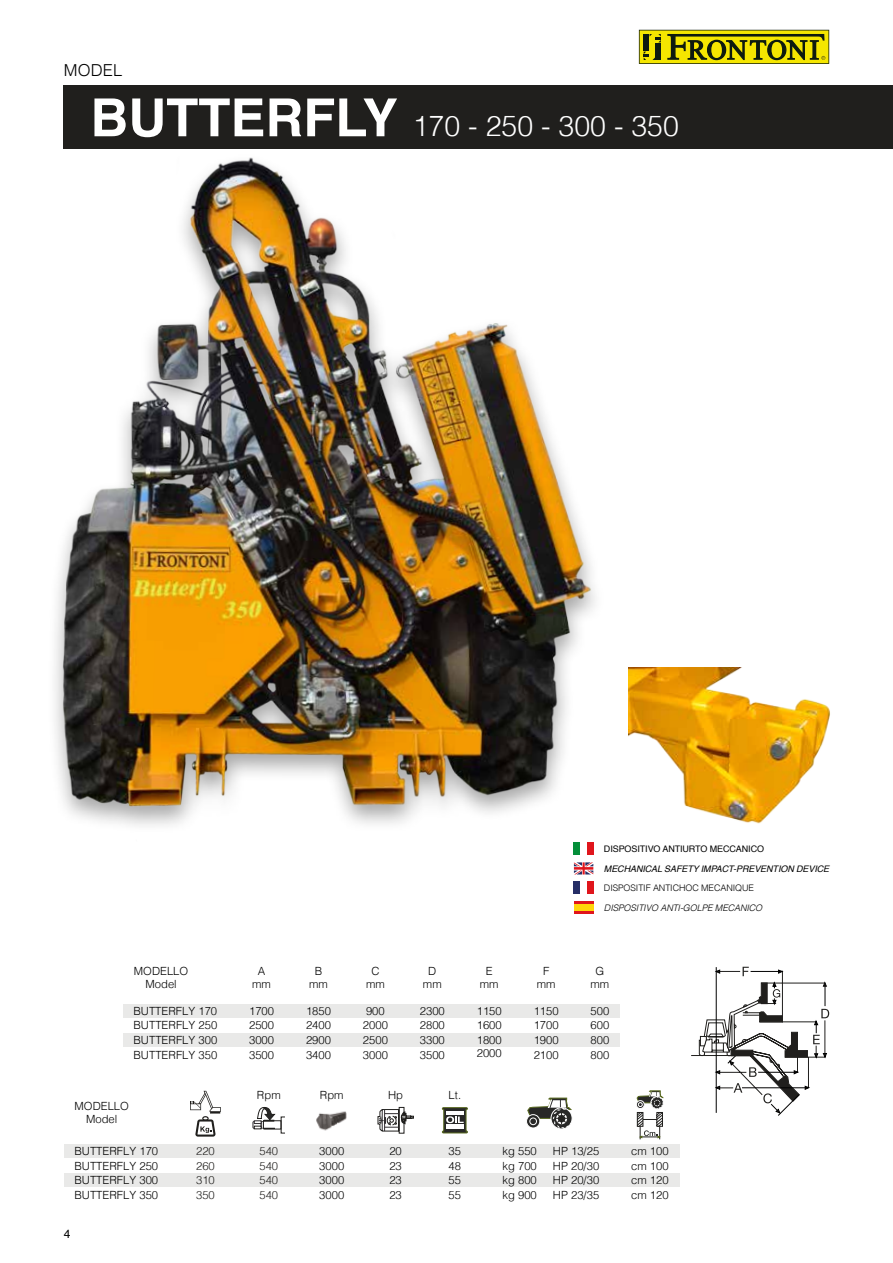
<style>
.page{position:relative;width:893px;height:1263px;background:#fff}
.page>*{position:absolute;margin:0;border:0;box-sizing:border-box;transform-origin:0 0}
.t1{font:300 28.5px "Helvetica";color:#fff}
.t2{font:300 16.5px "Helvetica";letter-spacing:.01em;color:#000}
.t3{font:12px "Helvetica";color:#000}
.t4{font:300 11.25px/13.2px "Helvetica";color:#000;text-align:center}
.t5{font:300 11.25px "Helvetica";color:#201f1d}
.t6{font:italic 9px "Helvetica";letter-spacing:-.01em;color:#000}
.t7{font:italic 300 9px "Helvetica";letter-spacing:-.01em;color:#000}
.t8{font:9px "Helvetica";letter-spacing:-.01em;color:#000}
.t9{font:300 9px "Helvetica";letter-spacing:-.01em;color:#000}
.s1{font-weight:700;font-size:52.5px}
</style>
<div class="page">
<img style="left:54px;top:85px;width:688px;height:790px">
<div style="left:64px;top:85px;width:829px;height:64px;background:#201f1d"></div>
<hr style="left:691px;top:1055px;width:62px;height:1px;background:#201f1d">
<svg style="left:699px;top:967px;width:130px;height:149px"></svg>
<img style="left:628px;top:668px;width:202px;height:162px">
<div style="left:574px;top:843px;width:19px;height:12px;background:#fff"></div>
<div style="left:574px;top:843px;width:6px;height:12px;background:#048f3a"></div>
<div style="left:587px;top:843px;width:6px;height:12px;background:#e0151c"></div>
<div style="left:574px;top:882px;width:6px;height:12px;background:#262e66"></div>
<div style="left:587px;top:882px;width:6px;height:12px;background:#e0151c"></div>
<svg style="left:574px;top:862px;width:19px;height:12px"></svg>
<div style="left:574px;top:901px;width:19px;height:12px;background:#ffd609"></div>
<svg style="left:574px;top:911px;width:19px;height:2px"></svg>
<hr style="left:574px;top:901px;width:19px;height:3px;background:#e0151c">
<div style="left:123px;top:1004px;width:497px;height:13px;background:#e9e9e8"></div>
<div style="left:123px;top:1033px;width:497px;height:14px;background:#e9e9e8"></div>
<div style="left:64px;top:1145px;width:615px;height:13px;background:#e9e9e8"></div>
<div style="left:64px;top:1174px;width:615px;height:13px;background:#e9e9e8"></div>
<svg style="left:190px;top:1091px;width:31px;height:45px"></svg>
<svg style="left:551px;top:1108px;width:21px;height:21px"></svg>
<div style="left:551px;top:1107px;width:22px;height:22px;border:1px solid #fff;border-radius:50%"></div>
<div style="left:526px;top:1114px;width:14px;height:14px;border:1px solid #fff;border-radius:50%"></div>
<svg style="left:528px;top:1098px;width:43px;height:27px"></svg>
<svg style="left:442px;top:1107px;width:26px;height:26px"></svg>
<svg style="left:377px;top:1107px;width:37px;height:67px"></svg>
<svg style="left:252px;top:1107px;width:30px;height:23px"></svg>
<div style="left:651px;top:1096px;width:13px;height:13px;border:1px solid #fff;border-radius:50%"></div>
<div style="left:636px;top:1100px;width:8px;height:9px;border:1px solid #fff;border-radius:50%"></div>
<svg style="left:637px;top:1091px;width:26px;height:48px"></svg>
<img style="left:316px;top:1111px;width:31px;height:20px">
<svg style="left:639px;top:30px;width:190px;height:34px"></svg>
<h2 class="t2" style="left:64px;top:56px;width:60px">MODEL</h2>
<h1 class="t1" style="left:90px;top:102px;width:590px"><span class="s1">BUTTERFLY</span> 170 - 250 - 300 - 350</h1>
<p class="t8" style="left:604px;top:842px;width:162px">DISPOSITIVO ANTIURTO MECCANICO</p>
<p class="t6" style="left:604px;top:861px;width:227px">MECHANICAL SAFETY IMPACT-PREVENTION DEVICE</p>
<p class="t9" style="left:604px;top:880px;width:151px">DISPOSITIF ANTICHOC MECANIQUE</p>
<p class="t7" style="left:604px;top:900px;width:160px">DISPOSITIVO ANTI-GOLPE MECANICO</p>
<p class="t4" style="left:134px;top:963px;width:56px">MODELLO<br>Model</p>
<p class="t4" style="left:252px;top:963px;width:20px">A mm</p>
<p class="t4" style="left:309px;top:963px;width:20px">B mm</p>
<p class="t4" style="left:366px;top:963px;width:20px">C mm</p>
<p class="t4" style="left:423px;top:963px;width:20px">D mm</p>
<p class="t4" style="left:480px;top:963px;width:20px">E mm</p>
<p class="t4" style="left:537px;top:963px;width:20px">F mm</p>
<p class="t4" style="left:591px;top:963px;width:20px">G mm</p>
<p class="t4" style="left:306px;top:1003px;width:27px">1850</p>
<p class="t4" style="left:306px;top:1033px;width:27px">2900</p>
<p class="t4" style="left:133px;top:1003px;width:85px">BUTTERFLY 170</p>
<p class="t4" style="left:249px;top:1003px;width:27px">1700</p>
<p class="t4" style="left:249px;top:1033px;width:27px">3000</p>
<p class="t4" style="left:366px;top:1003px;width:20px">900</p>
<p class="t4" style="left:363px;top:1033px;width:27px">2500</p>
<p class="t4" style="left:420px;top:1003px;width:27px">2300</p>
<p class="t4" style="left:420px;top:1033px;width:27px">3300</p>
<p class="t4" style="left:477px;top:1003px;width:27px">1150</p>
<p class="t4" style="left:477px;top:1033px;width:27px">1800</p>
<p class="t4" style="left:534px;top:1003px;width:27px">1150</p>
<p class="t4" style="left:534px;top:1033px;width:27px">1900</p>
<p class="t4" style="left:591px;top:1003px;width:20px">500</p>
<p class="t4" style="left:591px;top:1033px;width:20px">800</p>
<p class="t4" style="left:133px;top:1017px;width:85px;line-height:14.9px;text-align:justify">BUTTERFLY 250<br>BUTTERFLY 300<br>BUTTERFLY 350</p>
<p class="t4" style="left:420px;top:1018px;width:27px">2800</p>
<p class="t4" style="left:420px;top:1047px;width:27px">3500</p>
<p class="t4" style="left:249px;top:1018px;width:27px">2500</p>
<p class="t4" style="left:249px;top:1047px;width:27px">3500</p>
<p class="t4" style="left:306px;top:1018px;width:27px">2400</p>
<p class="t4" style="left:306px;top:1047px;width:27px">3400</p>
<p class="t4" style="left:363px;top:1018px;width:27px">2000</p>
<p class="t4" style="left:363px;top:1047px;width:27px">3000</p>
<p class="t4" style="left:477px;top:1018px;width:27px">1600</p>
<p class="t4" style="left:477px;top:1045px;width:27px">2000</p>
<p class="t4" style="left:534px;top:1018px;width:27px">1700</p>
<p class="t4" style="left:534px;top:1047px;width:27px">2100</p>
<p class="t4" style="left:591px;top:1018px;width:20px">600</p>
<p class="t4" style="left:591px;top:1047px;width:20px">800</p>
<p class="t4" style="left:75px;top:1099px;width:56px">MODELLO<br>Model</p>
<p class="t4" style="left:74px;top:1143px;width:85px;line-height:14.5px;text-align:justify">BUTTERFLY 170<br>BUTTERFLY 250<br>BUTTERFLY 300<br>BUTTERFLY 350</p>
<p class="t3" style="left:64px;top:1224px;width:8px">4</p>
<p class="t5" style="left:196px;top:1142px;width:20px">220</p>
<p class="t5" style="left:196px;top:1171px;width:20px">310</p>
<p class="t5" style="left:196px;top:1156px;width:20px">260</p>
<p class="t5" style="left:196px;top:1185px;width:20px">350</p>
<p class="t4" style="left:257px;top:1087px;width:25px">Rpm</p>
<p class="t4" style="left:320px;top:1087px;width:25px">Rpm</p>
<p class="t4" style="left:388px;top:1087px;width:16px">Hp</p>
<p class="t4" style="left:449px;top:1087px;width:14px">Lt.</p>
<p class="t5" style="left:259px;top:1142px;width:20px">540</p>
<p class="t5" style="left:259px;top:1171px;width:20px">540</p>
<p class="t5" style="left:259px;top:1156px;width:20px">540</p>
<p class="t5" style="left:259px;top:1185px;width:20px">540</p>
<p class="t4" style="left:319px;top:1144px;width:27px">3000</p>
<p class="t4" style="left:319px;top:1173px;width:27px">3000</p>
<p class="t4" style="left:319px;top:1159px;width:27px">3000</p>
<p class="t4" style="left:319px;top:1188px;width:27px">3000</p>
<p class="t4" style="left:389px;top:1144px;width:14px">20</p>
<p class="t4" style="left:389px;top:1173px;width:14px">23</p>
<p class="t4" style="left:389px;top:1159px;width:14px">23</p>
<p class="t4" style="left:389px;top:1188px;width:14px">23</p>
<p class="t4" style="left:449px;top:1144px;width:14px">35</p>
<p class="t4" style="left:449px;top:1173px;width:14px">55</p>
<p class="t4" style="left:449px;top:1159px;width:14px">48</p>
<p class="t4" style="left:449px;top:1188px;width:14px">55</p>
<p class="t4" style="left:502px;top:1144px;width:36px">kg 550</p>
<p class="t4" style="left:502px;top:1173px;width:36px">kg 800</p>
<p class="t4" style="left:502px;top:1159px;width:36px">kg 700</p>
<p class="t4" style="left:502px;top:1188px;width:36px">kg 900</p>
<p class="t4" style="left:553px;top:1144px;width:48px">HP 13/25</p>
<p class="t4" style="left:553px;top:1173px;width:48px">HP 20/30</p>
<p class="t4" style="left:553px;top:1159px;width:48px">HP 20/30</p>
<p class="t4" style="left:553px;top:1188px;width:48px">HP 23/35</p>
<p class="t4" style="left:631px;top:1144px;width:39px">cm 100</p>
<p class="t4" style="left:631px;top:1173px;width:39px">cm 120</p>
<p class="t4" style="left:631px;top:1159px;width:39px">cm 100</p>
<p class="t4" style="left:631px;top:1188px;width:39px">cm 120</p>
</div>
